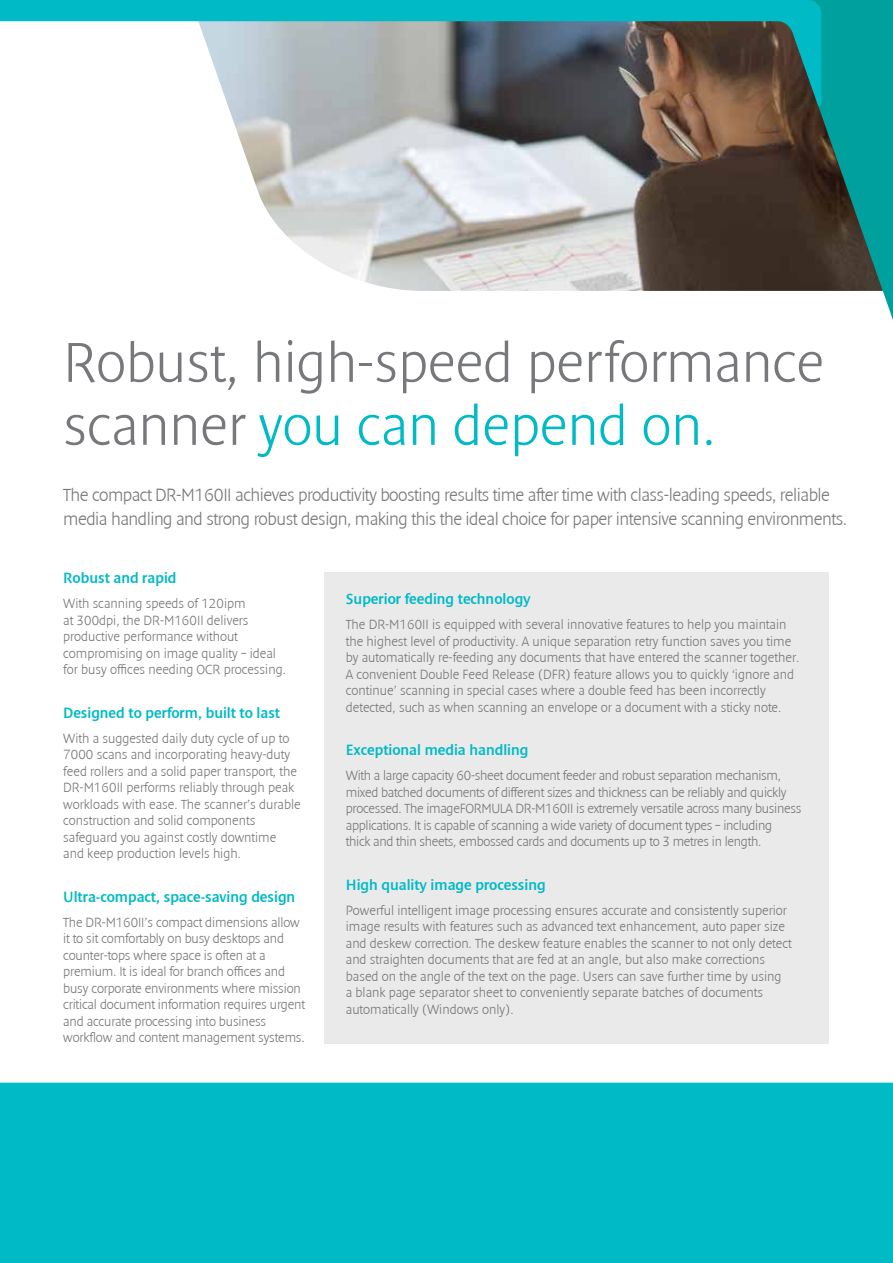
<style>
.page{position:relative;width:893px;height:1263px;background:#fff}
.page>*{position:absolute;margin:0;border:0;box-sizing:border-box;transform-origin:0 0}
.t1{font:300 57px/63px "Denda New";color:#77787b}
.t2{font:300 18px/24px "Denda New";letter-spacing:-.025em;color:#77787b}
.t3{font:15px "Denda New";color:#00bac6}
.t4{font:300 13.5px/16.5px "Denda New";color:#77787b}
.t5{font:300 13.5px/16.5px "Denda New";letter-spacing:-.02em;color:#77787b}
.s1{color:#00bac6}
</style>
<div class="page">
<img style="left:228px;top:106px;width:549px;height:185px">
<svg style="left:777px;top:0;width:116px;height:320px;background:#357973"></svg>
<svg style="left:0;top:0;width:821px;height:106px"></svg>
<div style="left:325px;top:572px;width:504px;height:471px;background:#eaeaeb"></div>
<svg style="left:0;top:843px;width:893px;height:420px"></svg>
<h1 class="t1" style="left:63px;top:332px;width:762px">Robust, high-speed performance scanner <span class="s1">you can depend on.</span></h1>
<h2 class="t2" style="left:63px;top:483px;width:785px">The compact DR-M160II achieves productivity boosting results time after time with class-leading speeds, reliable media handling and strong robust design, making this the ideal choice for paper intensive scanning environments.</h2>
<p class="t3" style="left:63px;top:570px;width:115px">Robust and rapid</p>
<p class="t4" style="left:63px;top:595px;width:224px">With scanning speeds of 120ipm<br>at 300dpi, the DR-M160II delivers productive performance without compromising on image quality – ideal for busy offices needing OCR processing.</p>
<p class="t3" style="left:63px;top:704px;width:218px">Designed to perform, built to last</p>
<p class="t4" style="left:63px;top:730px;width:239px">With a suggested daily duty cycle of up to 7000 scans and incorporating heavy-duty feed rollers and a solid paper transport, the DR-M160II performs reliably through peak workloads with ease. The scanner’s durable construction and solid components safeguard you against costly downtime<br>and keep production levels high.</p>
<p class="t3" style="left:63px;top:888px;width:234px">Ultra-compact, space-saving design</p>
<p class="t4" style="left:63px;top:914px;width:243px">The DR-M160II’s compact dimensions allow it to sit comfortably on busy desktops and counter-tops where space is often at a premium. It is ideal for branch offices and busy corporate environments where mission critical document information requires urgent and accurate processing into business workflow and content management systems.</p>
<p class="t3" style="left:346px;top:591px;width:186px">Superior feeding technology</p>
<p class="t4" style="left:346px;top:617px;width:455px">The DR-M160II is equipped with several innovative features to help you maintain the highest level of productivity. A unique separation retry function saves you time by automatically re-feeding any documents that have entered the scanner together.<br>A convenient Double Feed Release (DFR) feature allows you to quickly ‘ignore and continue’ scanning in special cases where a double feed has been incorrectly detected, such as when scanning an envelope or a document with a sticky note.</p>
<p class="t3" style="left:346px;top:742px;width:184px">Exceptional media handling</p>
<p class="t5" style="left:346px;top:768px;width:457px">With a large capacity 60-sheet document feeder and robust separation mechanism, mixed batched documents of different sizes and thickness can be reliably and quickly processed. The imageFORMULA DR-M160II is extremely versatile across many business applications. It is capable of scanning a wide variety of document types – including<br>thick and thin sheets, embossed cards and documents up to 3 metres in length.</p>
<p class="t3" style="left:346px;top:877px;width:201px">High quality image processing</p>
<p class="t4" style="left:346px;top:902px;width:447px">Powerful intelligent image processing ensures accurate and consistently superior image results with features such as advanced text enhancement, auto paper size and deskew correction. The deskew feature enables the scanner to not only detect and straighten documents that are fed at an angle, but also make corrections based on the angle of the text on the page. Users can save further time by using<br>a blank page separator sheet to conveniently separate batches of documents automatically (Windows only).</p>
</div>
